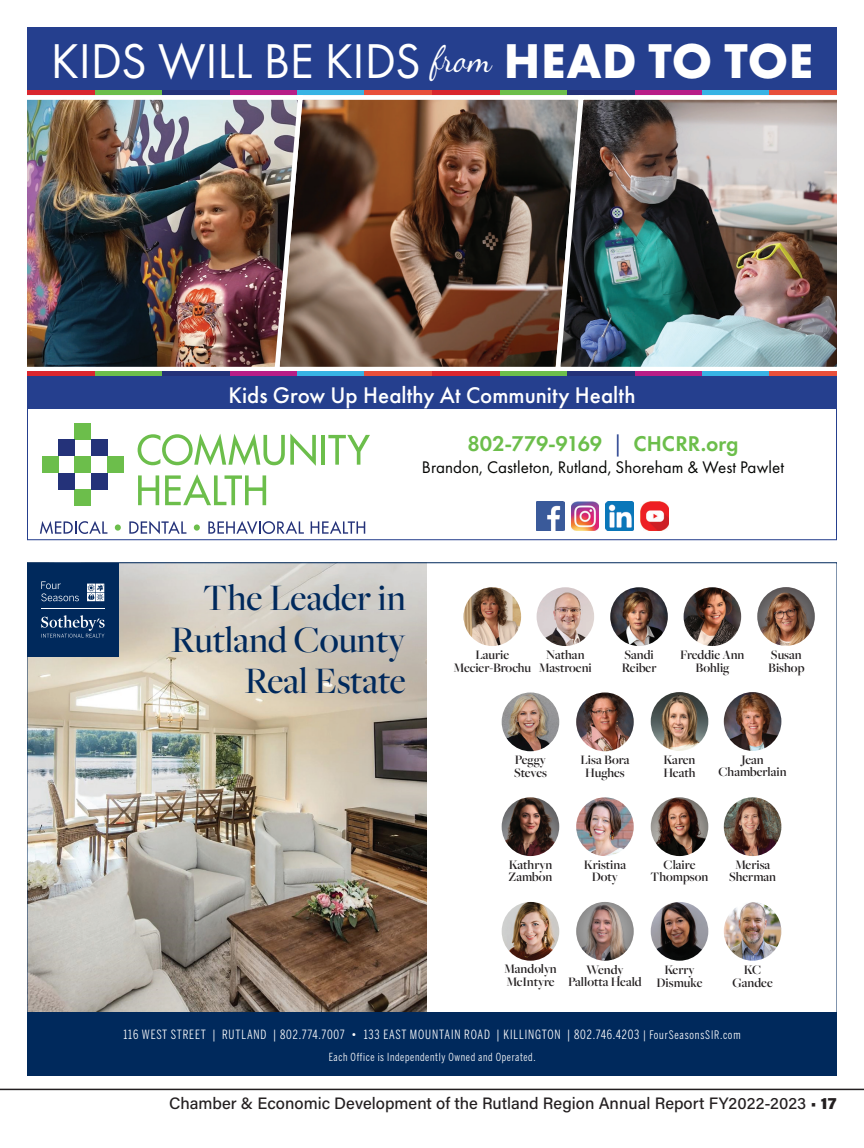
<style>
.page{position:relative;width:864px;height:1148px;background:#fff}
.page>*{position:absolute;margin:0;border:0;box-sizing:border-box;transform-origin:0 0}
.t1{font:50.7px "Futura PT";letter-spacing:-.005em;color:#fff}
.t2{font:500 38.7px/41.2px "Freight Big Pro";color:#00295c;text-align:right}
.t3{font:500 23.4px "Futura PT";color:#fff}
.t4{font:600 22.2px "Futura PT";color:#6cbe4b}
.t5{font:17.4px "Futura PT";letter-spacing:.005em;color:#040503}
.t6{font:500 16.5px "Acumin Pro";color:#231f20}
.t7{font:600 13.5px/12.5px "Freight Big Pro";color:#231f20;text-align:center}
.t8{font:12.6px "Benton Sans Compressed";letter-spacing:.07em;color:#fff}
.t9{font:11.1px "Benton Sans Compressed";letter-spacing:.06em;color:#fff}
.s1{font-family:"Dancing Script OT";font-size:36.45px}
.s2{font-weight:700}
.s3{font-weight:400;color:#253f8e}
.s4{font-size:11.7px}
.s5{font-weight:900}
</style>
<div class="page">
<hr style="left:0;top:1088px;width:864px;height:2px;background:#231f20">
<div style="left:27px;top:1011px;width:810px;height:64px;background:#00295c"></div>
<img style="left:464px;top:587px;width:57px;height:59px">
<img style="left:757px;top:587px;width:58px;height:59px">
<img style="left:537px;top:587px;width:57px;height:59px">
<img style="left:610px;top:587px;width:58px;height:59px">
<img style="left:684px;top:587px;width:57px;height:59px">
<img style="left:651px;top:797px;width:57px;height:59px">
<img style="left:502px;top:692px;width:57px;height:59px">
<img style="left:724px;top:797px;width:57px;height:59px">
<img style="left:576px;top:692px;width:58px;height:59px">
<img style="left:502px;top:797px;width:57px;height:59px">
<img style="left:724px;top:692px;width:57px;height:59px">
<img style="left:502px;top:902px;width:57px;height:58px">
<img style="left:651px;top:692px;width:57px;height:59px">
<img style="left:576px;top:797px;width:58px;height:59px">
<img style="left:576px;top:902px;width:58px;height:58px">
<img style="left:651px;top:902px;width:57px;height:58px">
<img style="left:724px;top:902px;width:57px;height:58px">
<img style="left:29px;top:564px;width:398px;height:447px">
<div style="left:27px;top:563px;width:92px;height:93px;background:#00295c"></div>
<hr style="left:41px;top:609px;width:64px;height:1px;background:#fff">
<svg style="left:41px;top:615px;width:64px;height:22px"></svg>
<svg style="left:41px;top:581px;width:38px;height:20px"></svg>
<svg style="left:87px;top:583px;width:17px;height:18px"></svg>
<div style="left:28px;top:376px;width:809px;height:33px;background:#253f8e"></div>
<div style="left:28px;top:27px;width:808px;height:72px;background:#253f8e"></div>
<div style="left:75px;top:423px;width:16px;height:16px;background:#6cbe4b"></div>
<div style="left:75px;top:489px;width:16px;height:17px;background:#6cbe4b"></div>
<div style="left:58px;top:439px;width:17px;height:17px;background:#243279"></div>
<div style="left:42px;top:456px;width:16px;height:17px;background:#6cbe4b"></div>
<div style="left:91px;top:439px;width:16px;height:17px;background:#243279"></div>
<div style="left:107px;top:456px;width:17px;height:17px;background:#6cbe4b"></div>
<div style="left:75px;top:456px;width:16px;height:17px;background:#6cbe4b"></div>
<div style="left:58px;top:473px;width:17px;height:16px;background:#243279"></div>
<div style="left:91px;top:473px;width:16px;height:16px;background:#243279"></div>
<svg style="left:138px;top:433px;width:178px;height:33px"></svg>
<hr style="left:322px;top:435px;width:3px;height:29px;background:#6cbe4b">
<svg style="left:328px;top:435px;width:42px;height:29px"></svg>
<svg style="left:138px;top:475px;width:21px;height:30px"></svg>
<svg style="left:165px;top:474px;width:101px;height:31px"></svg>
<svg style="left:40px;top:521px;width:67px;height:13px"></svg>
<svg style="left:115px;top:524px;width:6px;height:6px"></svg>
<svg style="left:129px;top:521px;width:57px;height:13px"></svg>
<svg style="left:194px;top:524px;width:6px;height:6px"></svg>
<svg style="left:208px;top:521px;width:96px;height:13px"></svg>
<svg style="left:311px;top:521px;width:54px;height:12px"></svg>
<img style="left:305px;top:95px;width:248px;height:272px">
<img style="left:553px;top:95px;width:284px;height:272px">
<img style="left:27px;top:95px;width:278px;height:272px">
<div style="left:95px;top:90px;width:67px;height:5px;background:#6cbe4b"></div>
<div style="left:230px;top:90px;width:67px;height:5px;background:#b81d87"></div>
<div style="left:297px;top:90px;width:67px;height:5px;background:#38b3e4"></div>
<div style="left:364px;top:90px;width:68px;height:5px;background:#e84f3b"></div>
<div style="left:162px;top:90px;width:68px;height:5px;background:#243279"></div>
<div style="left:27px;top:90px;width:68px;height:5px;background:#d9262e"></div>
<div style="left:500px;top:90px;width:67px;height:5px;background:#6cbe4b"></div>
<div style="left:635px;top:90px;width:67px;height:5px;background:#b81d87"></div>
<div style="left:702px;top:90px;width:67px;height:5px;background:#38b3e4"></div>
<div style="left:769px;top:90px;width:68px;height:5px;background:#e84f3b"></div>
<div style="left:567px;top:90px;width:68px;height:5px;background:#243279"></div>
<div style="left:432px;top:90px;width:68px;height:5px;background:#d9262e"></div>
<div style="left:95px;top:371px;width:67px;height:5px;background:#6cbe4b"></div>
<div style="left:230px;top:371px;width:67px;height:5px;background:#b81d87"></div>
<div style="left:297px;top:371px;width:67px;height:5px;background:#38b3e4"></div>
<div style="left:364px;top:371px;width:68px;height:5px;background:#e84f3b"></div>
<div style="left:162px;top:371px;width:68px;height:5px;background:#243279"></div>
<div style="left:27px;top:371px;width:68px;height:5px;background:#d9262e"></div>
<div style="left:500px;top:371px;width:67px;height:5px;background:#6cbe4b"></div>
<div style="left:635px;top:371px;width:67px;height:5px;background:#b81d87"></div>
<div style="left:702px;top:371px;width:67px;height:5px;background:#38b3e4"></div>
<div style="left:769px;top:371px;width:68px;height:5px;background:#e84f3b"></div>
<div style="left:567px;top:371px;width:68px;height:5px;background:#243279"></div>
<div style="left:432px;top:371px;width:68px;height:5px;background:#d9262e"></div>
<img style="left:571px;top:501px;width:28px;height:29px">
<img style="left:606px;top:501px;width:28px;height:29px">
<img style="left:641px;top:501px;width:28px;height:29px">
<img style="left:536px;top:501px;width:28px;height:29px">
<p class="t1" style="left:51px;top:31px;width:764px">KIDS WILL BE KIDS <span class="s1">from</span> <span class="s2">HEAD TO TOE</span></p>
<p class="t3" style="left:228px;top:381px;width:409px">Kids Grow Up Healthy At Community Health</p>
<p class="t4" style="left:467px;top:429px;width:273px">802-779-9169 <span class="s3">|</span> CHCRR.org</p>
<p class="t5" style="left:422px;top:457px;width:364px">Brandon, Castleton, Rutland, Shoreham &amp; West Pawlet</p>
<p class="t2" style="left:171px;top:576px;width:236px">The Leader in<br>Rutland County<br>Real Estate</p>
<p class="t7" style="left:453px;top:648px;width:79px">Laurie<br>Mecier-Brochu</p>
<p class="t7" style="left:622px;top:648px;width:36px;text-align:left">Sandi<br>Reiber</p>
<p class="t7" style="left:768px;top:648px;width:38px;text-align:left">Susan<br>Bishop</p>
<p class="t7" style="left:680px;top:648px;width:66px">Freddie Ann<br>Bohlig</p>
<p class="t7" style="left:539px;top:648px;width:55px">Nathan<br>Mastroeni</p>
<p class="t7" style="left:514px;top:753px;width:34px;text-align:left">Peggy<br>Steves</p>
<p class="t7" style="left:580px;top:753px;width:51px">Lisa Bora<br>Hughes</p>
<p class="t7" style="left:664px;top:753px;width:34px;text-align:left">Karen<br>Heath</p>
<p class="t7" style="left:719px;top:753px;width:70px">Jean<br>Chamberlain</p>
<p class="t7" style="left:509px;top:858px;width:45px;text-align:left">Kathryn<br>Zambon</p>
<p class="t7" style="left:584px;top:858px;width:44px">Kristina<br>Doty</p>
<p class="t7" style="left:651px;top:858px;width:59px">Claire<br>Thompson</p>
<p class="t7" style="left:729px;top:858px;width:49px">Merisa<br>Sherman</p>
<p class="t7" style="left:504px;top:962px;width:54px;text-align:left">Mandolyn<br>McIntyre</p>
<p class="t7" style="left:657px;top:962px;width:47px;line-height:13.2px">Kerry<br>Dismuke</p>
<p class="t7" style="left:733px;top:962px;width:42px;line-height:13.2px">KC<br>Gandee</p>
<p class="t7" style="left:568px;top:963px;width:75px">Wendy<br>Pallotta Heald</p>
<p class="t8" style="left:123px;top:1026px;width:619px">116 WEST STREET | RUTLAND | 802.774.7007 • 133 EAST MOUNTAIN ROAD | KILLINGTON | 802.746.4203 <span class="s4">| FourSeasonsSIR.com</span></p>
<p class="t9" style="left:329px;top:1050px;width:208px">Each Office is Independently Owned and Operated.</p>
<p class="t6" style="left:169px;top:1091px;width:669px">Chamber &amp; Economic Development of the Rutland Region Annual Report FY2022-2023 • <span class="s5">17</span></p>
</div>
